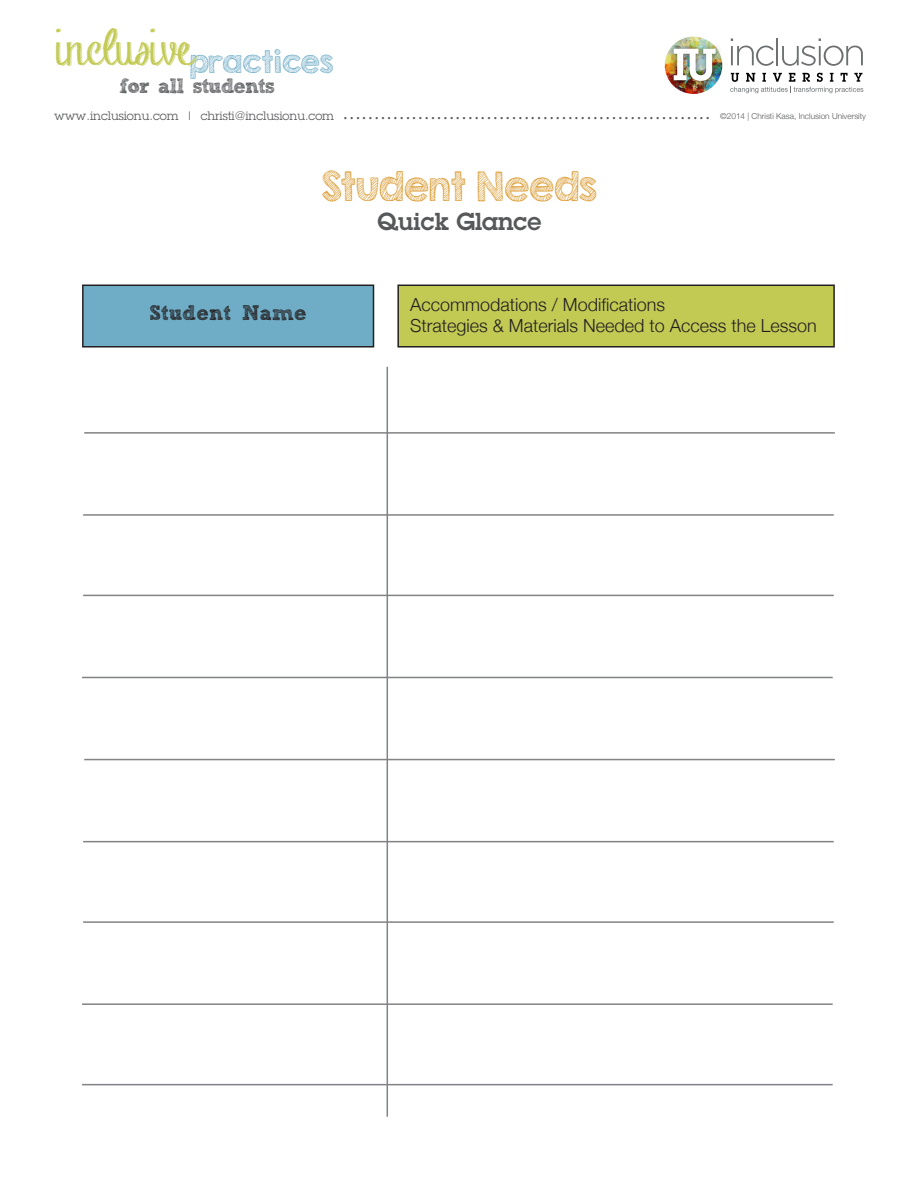
<style>
.page{position:relative;width:918px;height:1188px;background:#fff}
.page>*{position:absolute;margin:0;border:0;box-sizing:border-box;transform-origin:0 0}
.t1{font:46.05px "Chalk hand lettering shaded demo";color:#c2ca54}
.t2{font:36px "KG Second Chances Sketch";color:#db9c33}
.t3{font:27.6px "KG Second Chances Sketch";color:#6fadc7}
.t4{font:600 24px "Lubalin Graph";color:#57585a}
.t5{font:700 21px "freeversion Sketch Block";color:#231f20}
.t6{font:700 20.7px "freeversion Sketch Block";letter-spacing:-.05em;color:#57585a}
.t7{font:300 18px "Helvetica Neue";color:#231f20}
.t8{font:18px "Myriad";color:#57585a}
.t9{font:12px "Lubalin Graph";color:#57585a}
.t10{font:300 8.25px "Helvetica Neue";color:#57585a}
</style>
<div class="page">
<div style="left:83px;top:285px;width:291px;height:62px;background:#6fadc7"></div>
<div style="left:82px;top:285px;width:292px;height:63px;border:2px solid #231f20"></div>
<div style="left:398px;top:285px;width:436px;height:62px;background:#c2ca54"></div>
<div style="left:397px;top:285px;width:438px;height:63px;border:2px solid #231f20"></div>
<hr style="left:84px;top:432px;width:751px;height:2px;background:#808285">
<hr style="left:83px;top:514px;width:751px;height:2px;background:#808285">
<hr style="left:83px;top:595px;width:751px;height:1px;background:#808285">
<hr style="left:82px;top:677px;width:751px;height:1px;background:#808285">
<hr style="left:84px;top:759px;width:751px;height:1px;background:#808285">
<hr style="left:83px;top:841px;width:751px;height:1px;background:#808285">
<hr style="left:83px;top:921px;width:751px;height:2px;background:#808285">
<hr style="left:82px;top:1003px;width:751px;height:2px;background:#808285">
<hr style="left:387px;top:367px;width:1px;height:750px;background:#808285">
<svg style="left:731px;top:38px;width:43px;height:28px"></svg>
<hr style="left:776px;top:38px;width:2px;height:27px;background:#6d6f71">
<svg style="left:782px;top:38px;width:81px;height:28px"></svg>
<img style="left:665px;top:37px;width:57px;height:57px;border-radius:29px">
<img style="left:666px;top:40px;width:57px;height:49px">
<svg style="left:674px;top:49px;width:42px;height:32px"></svg>
<svg style="left:730px;top:73px;width:133px;height:20px"></svg>
<hr style="left:82px;top:1084px;width:751px;height:1px;background:#808285">
<p class="t1" style="left:56px;top:13px;width:138px">inclusive</p>
<p class="t6" style="left:120px;top:78px;width:157px">for all students</p>
<p class="t3" style="left:190px;top:44px;width:145px">practices</p>
<p class="t9" style="left:54px;top:108px;width:282px">www.inclusionu.com | christi@inclusionu.com</p>
<p class="t8" style="left:344px;top:104px;width:367px">...........................................................</p>
<p class="t10" style="left:720px;top:109px;width:147px">©2014 | Christi Kasa, Inclusion University</p>
<p class="t2" style="left:322px;top:163px;width:276px">Student Needs</p>
<p class="t4" style="left:378px;top:205px;width:165px">Quick Glance</p>
<p class="t5" style="left:149px;top:305px;width:159px">Student Name</p>
<p class="t7" style="left:410px;top:290px;width:256px">Accommodations / Modifications</p>
<p class="t7" style="left:410px;top:312px;width:408px">Strategies &amp; Materials Needed to Access the Lesson</p>
</div>
